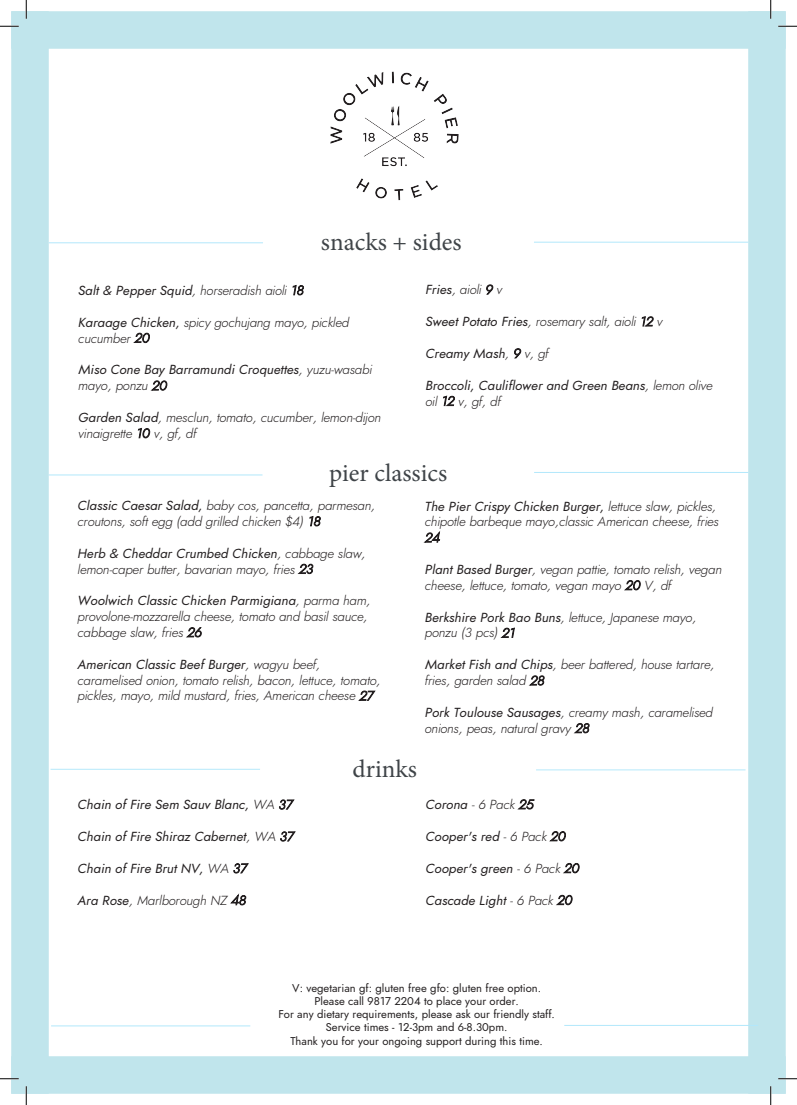
<style>
.page{position:relative;width:797px;height:1105px;background:#fff}
.page>*{position:absolute;margin:0;border:0;box-sizing:border-box;transform-origin:0 0}
.t1{font:25px "Minion Pro";color:#3f4448}
.t2{font:italic 300 13.12px/15.8px "Renner";color:#231f20}
.t3{font:italic 13.12px/15.8px "Renner";color:#231f20}
.t4{font:italic 11.25px/13.1px "Renner";color:#221e1f;text-align:center}
.s1{font-weight:400}
.s2{font-weight:300}
</style>
<div class="page">
<hr style="left:49px;top:242px;width:214px;height:1px;background:#b2e8fb">
<div style="left:11px;top:11px;width:38px;height:1083px;background:#c0e5ec"></div>
<div style="left:748px;top:11px;width:37px;height:1083px;background:#c0e5ec"></div>
<div style="left:11px;top:11px;width:774px;height:38px;background:#c0e5ec"></div>
<div style="left:11px;top:1056px;width:774px;height:38px;background:#c0e5ec"></div>
<hr style="left:534px;top:242px;width:214px;height:1px;background:#b2e8fb">
<hr style="left:49px;top:475px;width:213px;height:1px;background:#b2e8fb">
<hr style="left:534px;top:472px;width:214px;height:1px;background:#b2e8fb">
<hr style="left:51px;top:1025px;width:199px;height:1px;background:#b2e8fb">
<hr style="left:564px;top:1025px;width:194px;height:1px;background:#b2e8fb">
<svg style="left:0;top:25px;width:19px;height:2px"></svg>
<svg style="left:778px;top:25px;width:19px;height:2px"></svg>
<svg style="left:0;top:1078px;width:19px;height:1px"></svg>
<svg style="left:778px;top:1078px;width:19px;height:1px"></svg>
<svg style="left:25px;top:0;width:2px;height:19px"></svg>
<svg style="left:25px;top:1086px;width:2px;height:19px"></svg>
<svg style="left:770px;top:0;width:1px;height:19px"></svg>
<svg style="left:770px;top:1086px;width:1px;height:19px"></svg>
<img style="left:330px;top:71px;width:129px;height:130px">
<hr style="left:536px;top:770px;width:209px;height:1px;background:#b2e8fb">
<hr style="left:51px;top:769px;width:209px;height:1px;background:#b2e8fb">
<p class="t1" style="left:321px;top:225px;width:142px">snacks + sides</p>
<p class="t2" style="left:425px;top:282px;width:78px"><span class="s1">Fries</span>, aioli 9 v</p>
<p class="t2" style="left:425px;top:314px;width:238px"><span class="s1">Sweet Potato Fries</span>, rosemary salt, aioli 12 v</p>
<p class="t3" style="left:425px;top:346px;width:125px">Creamy Mash<span class="s2">, 9 v, gf</span></p>
<p class="t3" style="left:425px;top:377px;width:289px">Broccoli, Cauliflower and Green Beans<span class="s2">, lemon olive oil 12 v, gf, df</span></p>
<p class="t2" style="left:78px;top:282px;width:227px"><span class="s1">Salt &amp; Pepper Squid</span>, horseradish aioli 18</p>
<p class="t2" style="left:78px;top:314px;width:272px"><span class="s1">Karaage Chicken,</span> spicy gochujang mayo, pickled cucumber 20</p>
<p class="t3" style="left:78px;top:362px;width:295px">Miso Cone Bay Barramundi Croquettes<span class="s2">, yuzu-wasabi mayo, ponzu 20</span></p>
<p class="t2" style="left:78px;top:410px;width:304px"><span class="s1">Garden Salad</span>, mesclun, tomato, cucumber, lemon-dijon vinaigrette 10 v, gf, df</p>
<p class="t1" style="left:329px;top:456px;width:120px">pier classics</p>
<p class="t2" style="left:77px;top:498px;width:299px"><span class="s1">Classic Caesar Salad,</span> baby cos, pancetta, parmesan, croutons, soft egg (add grilled chicken $4) 18</p>
<p class="t2" style="left:77px;top:545px;width:289px"><span class="s1">Herb &amp; Cheddar Crumbed Chicken</span>, cabbage slaw, lemon-caper butter, bavarian mayo, fries 23</p>
<p class="t2" style="left:77px;top:593px;width:294px"><span class="s1">Woolwich Classic Chicken Parmigiana</span>, parma ham, provolone-mozzarella cheese, tomato and basil sauce, cabbage slaw, fries 26</p>
<p class="t2" style="left:77px;top:656px;width:304px"><span class="s1">American Classic Beef Burger</span>, wagyu beef, caramelised onion, tomato relish, bacon, lettuce, tomato, pickles, mayo, mild mustard, fries, American cheese 27</p>
<p class="t2" style="left:424px;top:498px;width:295px"><span class="s1">The Pier Crispy Chicken Burger,</span> lettuce slaw, pickles, chipotle barbeque mayo,classic American cheese, fries<br>24</p>
<p class="t2" style="left:424px;top:562px;width:298px"><span class="s1">Plant Based Burger</span>, vegan pattie, tomato relish, vegan cheese, lettuce, tomato, vegan mayo 20 V, df</p>
<p class="t2" style="left:424px;top:609px;width:273px"><span class="s1">Berkshire Pork Bao Buns</span>, lettuce, Japanese mayo, ponzu (3 pcs) 21</p>
<p class="t2" style="left:424px;top:657px;width:291px"><span class="s1">Market Fish and Chips</span>, beer battered, house tartare, fries, garden salad 28</p>
<p class="t2" style="left:424px;top:705px;width:289px"><span class="s1">Pork Toulouse Sausages</span>, creamy mash, caramelised onions, peas, natural gravy 28</p>
<p class="t3" style="left:77px;top:797px;width:216px">Chain of Fire Sem Sauv Blanc, <span class="s2">WA 37</span></p>
<p class="t3" style="left:77px;top:829px;width:217px">Chain of Fire Shiraz Cabernet<span class="s2">, WA 37</span></p>
<p class="t3" style="left:77px;top:861px;width:171px">Chain of Fire Brut NV, <span class="s2">WA 37</span></p>
<p class="t2" style="left:77px;top:892px;width:170px"><span class="s1">Ara Rose</span>, Marlborough NZ 48</p>
<h1 class="t1" style="left:352px;top:752px;width:66px">drinks</h1>
<p class="t2" style="left:425px;top:796px;width:109px"><span class="s1">Corona</span> - 6 Pack 25</p>
<p class="t3" style="left:425px;top:828px;width:141px">Cooper's red <span class="s2">- 6 Pack 20</span></p>
<p class="t3" style="left:425px;top:860px;width:155px">Cooper's green <span class="s2">- 6 Pack 20</span></p>
<p class="t3" style="left:425px;top:892px;width:148px">Cascade Light <span class="s2">- 6 Pack 20</span></p>
<p class="t4" style="left:278px;top:982px;width:278px">V: vegetarian gf: gluten free gfo: gluten free option.<br>Please call 9817 2204 to place your order.<br>For any dietary requirements, please ask our friendly staff.<br>Service times - 12-3pm and 6-8.30pm.<br>Thank you for your ongoing support during this time.</p>
</div>
